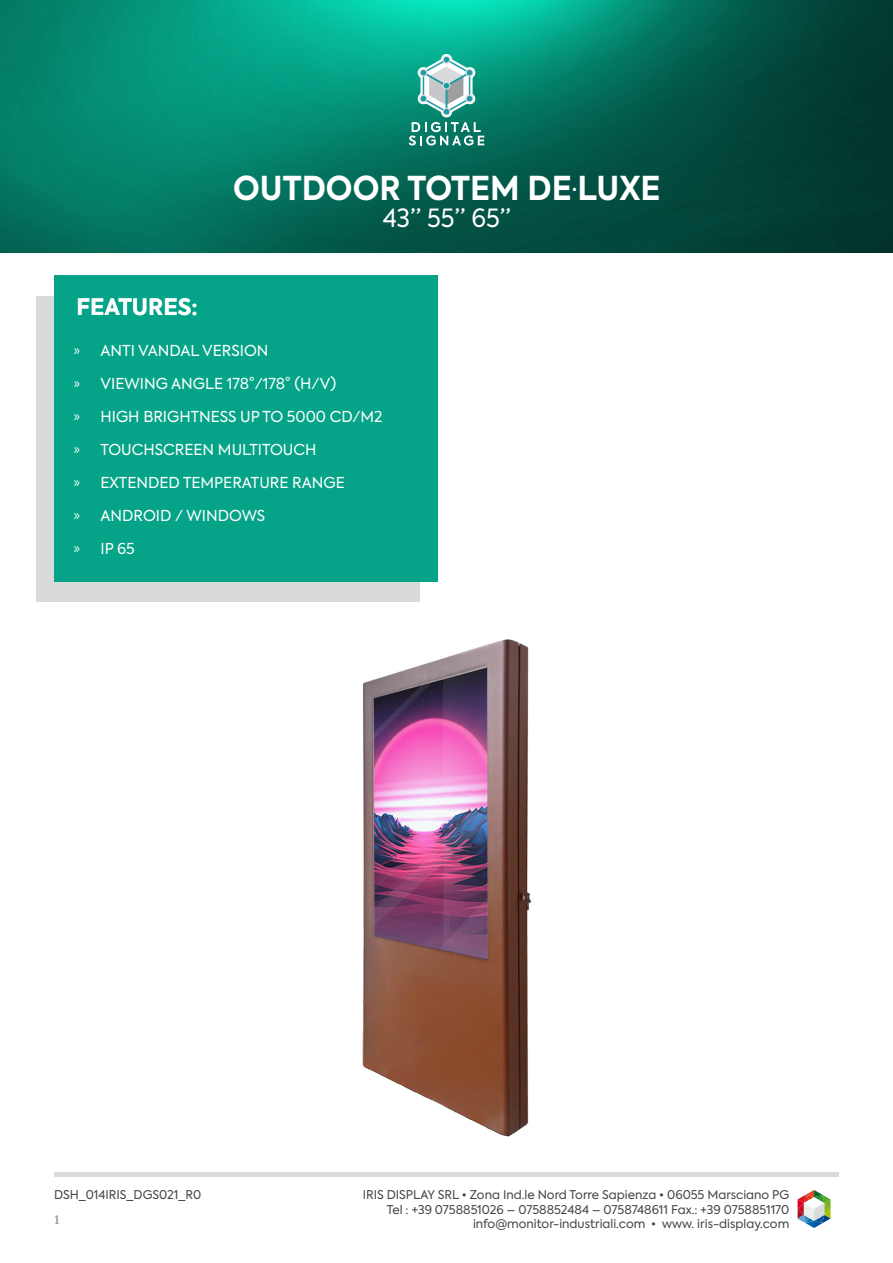
<style>
.page{position:relative;width:893px;height:1263px;background:#fff}
.page>*{position:absolute;margin:0;border:0;box-sizing:border-box;transform-origin:0 0}
.t1{font:700 32.7px "Axiforma";color:#fff;scale:.96 1}
.t2{font:24.9px "Axiforma";color:#fff;scale:.96 1}
.t3{font:700 22.5px "Axiforma";color:#fff}
.t4{font:15px "Axiforma";color:#fff}
.t5{font:700 13.5px "Garamond";color:#969699}
.t6{font:12px/14.4px "Axiforma";color:#444446;text-align:right}
.s1{font-family:"Minion Pro";font-weight:400}
.s2{font-family:"Myriad Pro"}
</style>
<div class="page">
<div style="left:36px;top:296px;width:383px;height:306px;background:#d9dadb"></div>
<div style="left:54px;top:276px;width:383px;height:306px;background:#05a488"></div>
<img style="left:0;top:0;width:893px;height:252px">
<svg style="left:798px;top:1190px;width:32px;height:38px"></svg>
<div style="left:54px;top:1172px;width:785px;height:5px;background:#d9dadb"></div>
<svg style="left:409px;top:54px;width:75px;height:92px"></svg>
<img style="left:362px;top:639px;width:170px;height:498px">
<h3 class="t3" style="left:76px;top:291px;width:123px">FEATURES:</h3>
<h1 class="t1" style="left:233px;top:166px;width:447px">OUTDOOR TOTEM DE<span class="s1">.</span>LUXE</h1>
<h2 class="t2" style="left:383px;top:202px;width:135px">43” 55” 65”</h2>
<p class="t4" style="left:74px;top:341px;width:196px"><span class="s2">»</span> ANTI VANDAL VERSION</p>
<p class="t4" style="left:74px;top:374px;width:264px"><span class="s2">»</span> VIEWING ANGLE 178°/178° (H/V)</p>
<p class="t4" style="left:74px;top:407px;width:310px"><span class="s2">»</span> HIGH BRIGHTNESS UP TO 5000 CD/M2</p>
<p class="t4" style="left:74px;top:440px;width:244px"><span class="s2">»</span> TOUCHSCREEN MULTITOUCH</p>
<p class="t4" style="left:74px;top:473px;width:273px"><span class="s2">»</span> EXTENDED TEMPERATURE RANGE</p>
<p class="t4" style="left:74px;top:506px;width:193px"><span class="s2">»</span> ANDROID / WINDOWS</p>
<p class="t4" style="left:74px;top:539px;width:63px"><span class="s2">»</span> IP 65</p>
<p class="t6" style="left:363px;top:1188px;width:428px">IRIS DISPLAY SRL • Zona Ind.le Nord Torre Sapienza • 06055 Marsciano PG<br>Tel : +39 0758851026 – 0758852484 – 0758748611 Fax.: +39 0758851170</p>
<p class="t6" style="left:54px;top:1188px;width:149px">DSH_014IRIS_DGS021_R0</p>
<p class="t5" style="left:54px;top:1211px;width:7px">1</p>
<p class="t6" style="left:473px;top:1217px;width:318px">info@monitor-industriali.com • www. iris-display.com</p>
</div>
